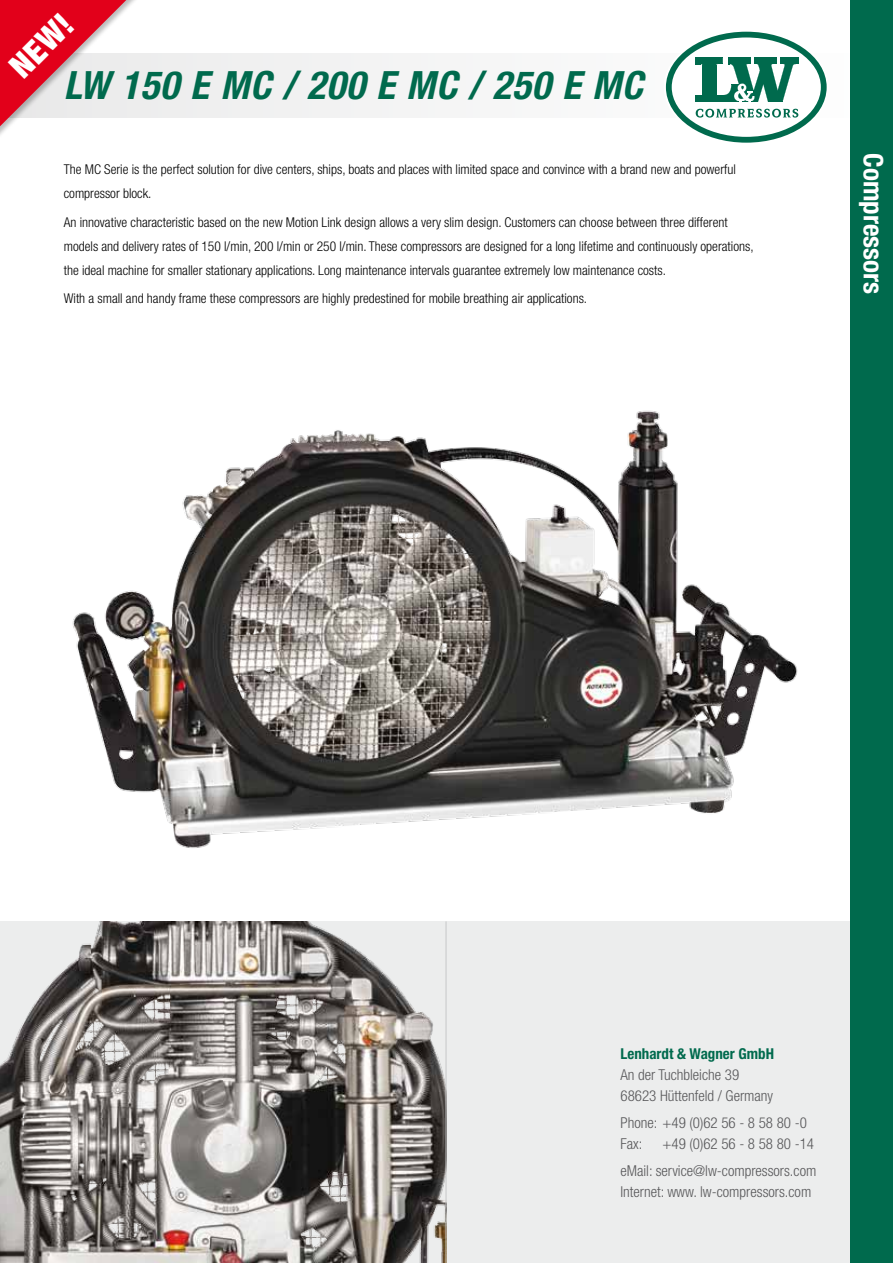
<style>
.page{position:relative;width:893px;height:1263px;background:#fff}
.page>*{position:absolute;margin:0;border:0;box-sizing:border-box;transform-origin:0 0}
.t1{font:italic 700 condensed 39px "Helvetica Neue";letter-spacing:.025em;color:#006a4d}
.t2{font:900 condensed 33px "Helvetica Neue";color:#fff}
.t3{font:700 condensed 27px "Helvetica Neue";color:#fff}
.t4{font:300 condensed 15px/21px "Helvetica Neue";color:#58585a}
.t5{font:700 condensed 15px "Helvetica Neue";color:#006a4d}
.t6{font:300 condensed 13.5px/24px "Helvetica Neue";color:#000}
</style>
<div class="page">
<div style="left:0;top:54px;width:893px;height:64px;background:#f4f4f5"></div>
<svg style="left:664px;top:30px;width:164px;height:114px"></svg>
<svg style="left:669px;top:35px;width:155px;height:105px;fill:#fff"></svg>
<div style="left:666px;top:32px;width:161px;height:111px;border:6px solid #006a4d;border-radius:50%"></div>
<svg style="left:695px;top:58px;width:104px;height:45px"></svg>
<svg style="left:696px;top:109px;width:102px;height:9px"></svg>
<div style="left:0;top:921px;width:893px;height:342px;background:#eceded"></div>
<img style="left:0;top:921px;width:446px;height:342px">
<img style="left:72px;top:410px;width:726px;height:438px">
<hr style="left:446px;top:921px;width:1px;height:342px;background:#c6c7c8">
<div style="left:0;top:0;width:151px;height:226px;background:#000;opacity:.27"></div>
<svg style="left:0;top:0;width:146px;height:221px"></svg>
<div style="left:850px;top:0;width:43px;height:1263px;background:#006a4d"></div>
<h2 class="t2" style="left:1px;top:57px;width:76px;rotate:-45deg">NEW!</h2>
<h1 class="t1" style="left:64px;top:62px;width:581px">LW 150 E MC / 200 E MC / 250 E MC</h1>
<p class="t6" style="left:64px;top:158px;width:673px">The MC Serie is the perfect solution for dive centers, ships, boats and places with limited space and convince with a brand new and powerful compressor block.</p>
<p class="t6" style="left:64px;top:210px;width:691px">An innovative characteristic based on the new Motion Link design allows a very slim design. Customers can choose between three different models and delivery rates of 150 l/min, 200 l/min or 250 l/min. These compressors are designed for a long lifetime and continuously operations, the ideal machine for smaller stationary applications. Long maintenance intervals guarantee extremely low maintenance costs.</p>
<p class="t6" style="left:64px;top:286px;width:525px">With a small and handy frame these compressors are highly predestined for mobile breathing air applications.</p>
<h3 class="t3" style="left:890px;top:153px;width:142px;rotate:90deg">Compressors</h3>
<p class="t5" style="left:620px;top:1044px;width:155px">Lenhardt &amp; Wagner GmbH</p>
<p class="t4" style="left:620px;top:1064px;width:154px">An der Tuchbleiche 39<br>68623 Hüttenfeld / Germany</p>
<p class="t4" style="left:620px;top:1112px;width:188px">Phone: +49 (0)62 56 - 8 58 80 -0<br>Fax:</p>
<p class="t4" style="left:620px;top:1130px;width:197px;line-height:27px;text-align:right">+49 (0)62 56 - 8 58 80 -14<br>eMail: service@lw-compressors.com</p>
<p class="t4" style="left:620px;top:1181px;width:192px">Internet: www. lw-compressors.com</p>
</div>
